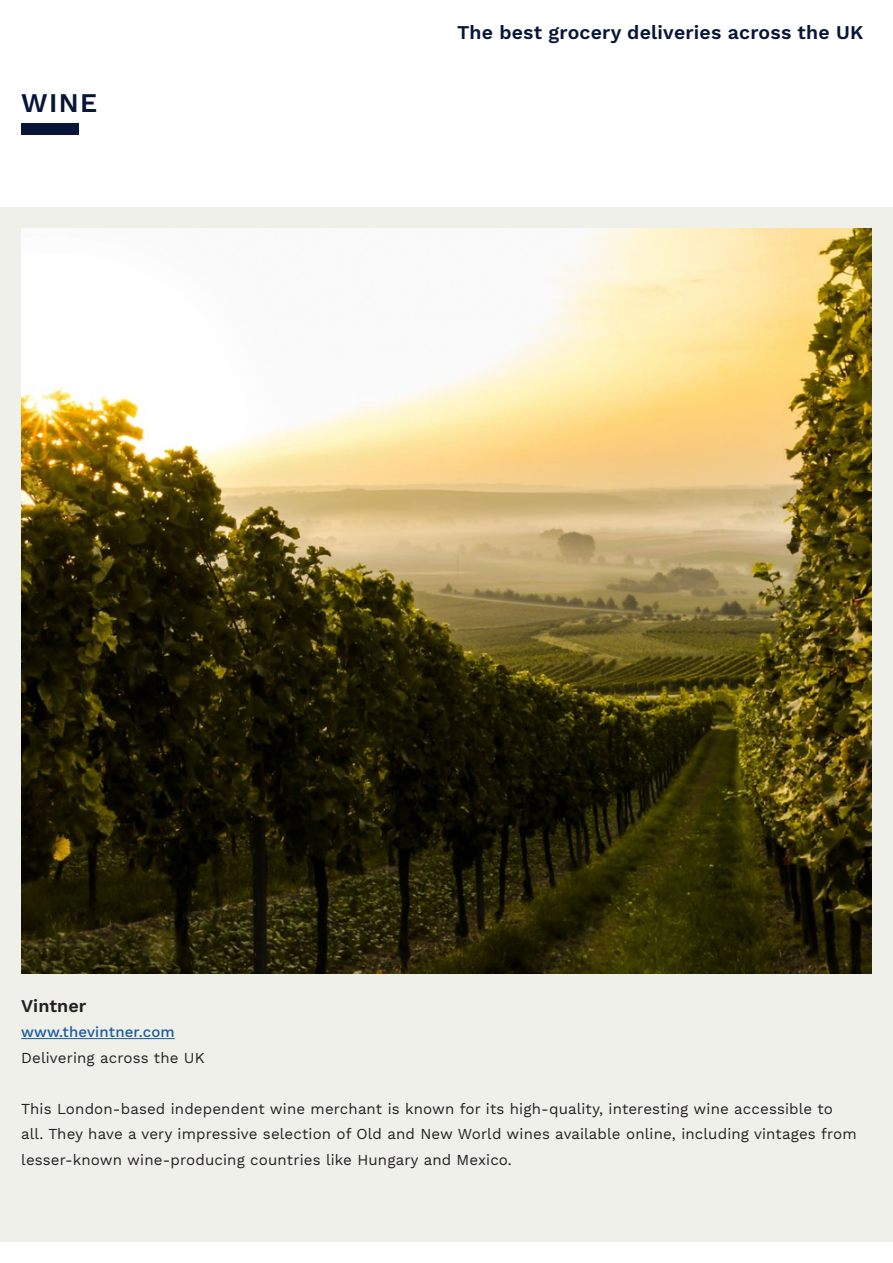
<style>
.page{position:relative;width:893px;height:1263px;background:#fff}
.page>*{position:absolute;margin:0;border:0;box-sizing:border-box;transform-origin:0 0}
.t1{font:600 27px "Work Sans";color:#061539}
.t2{font:600 19.5px "Work Sans";letter-spacing:.01em;color:#061539}
.t3{font:600 18px "Work Sans";color:#231f20}
.t4{font:15px/25.5px "Work Sans";letter-spacing:.01em;color:#231f20}
.t5{font:500 15px "Work Sans";letter-spacing:.01em;color:#175d9e}
</style>
<div class="page">
<div style="left:0;top:207px;width:893px;height:1035px;background:#eff0ea"></div>
<img style="left:21px;top:228px;width:850px;height:746px">
<hr style="left:21px;top:1038px;width:154px;height:1px;background:#175d9e">
<div style="left:21px;top:123px;width:58px;height:11px;background:#061539"></div>
<p class="t1" style="left:21px;top:83px;width:78px">WINE</p>
<h2 class="t2" style="left:457px;top:18px;width:408px">The best grocery deliveries across the UK</h2>
<p class="t3" style="left:21px;top:992px;width:67px">Vintner</p>
<p class="t5" style="left:21px;top:1021px;width:155px">www.thevintner.com</p>
<p class="t4" style="left:21px;top:1045px;width:185px">Delivering across the UK</p>
<p class="t4" style="left:21px;top:1096px;width:837px">This London-based independent wine merchant is known for its high-quality, interesting wine accessible to all. They have a very impressive selection of Old and New World wines available online, including vintages from lesser-known wine-producing countries like Hungary and Mexico.</p>
</div>
